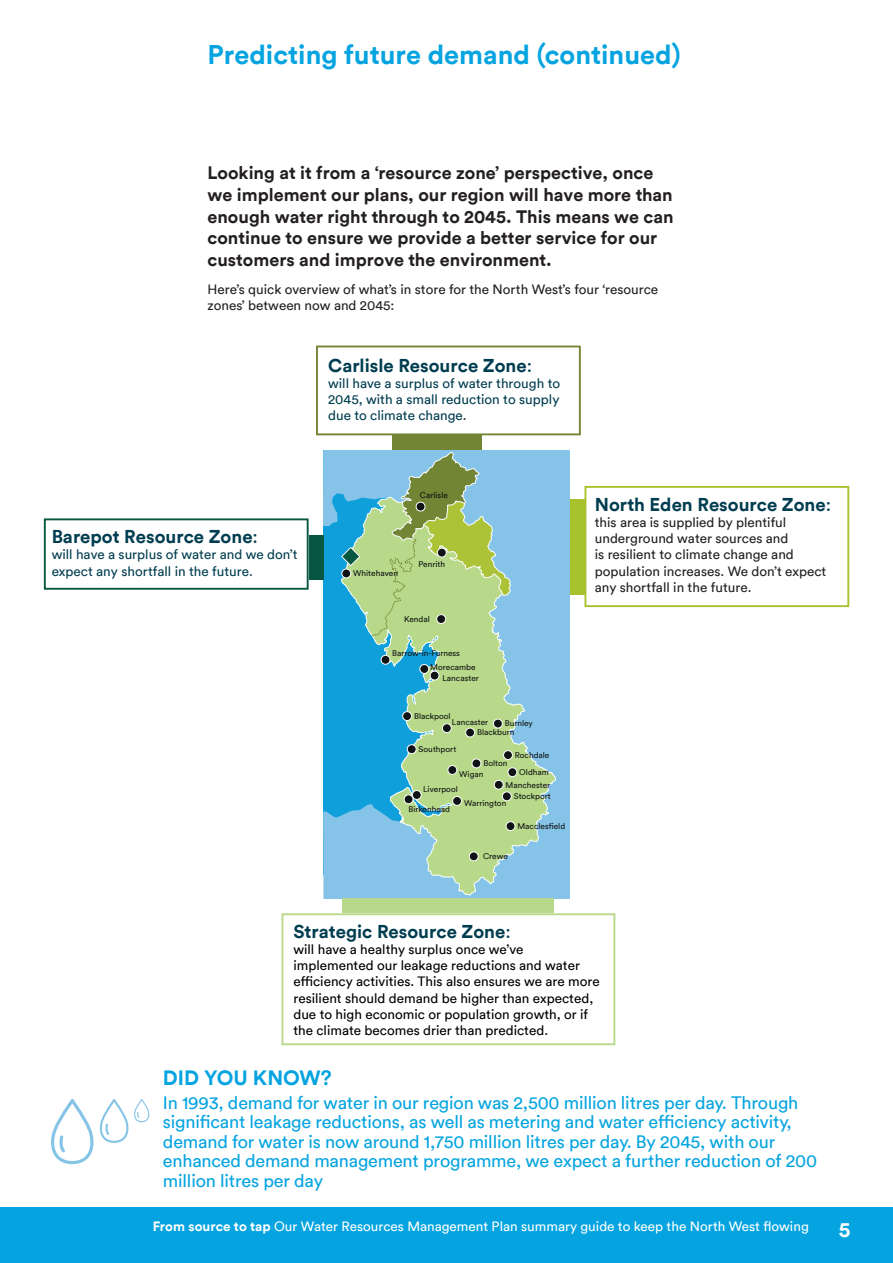
<style>
.page{position:relative;width:893px;height:1263px;background:#fff}
.page>*{position:absolute;margin:0;border:0;box-sizing:border-box;transform-origin:0 0}
.t1{font:700 27px "Circular TT";color:#05a4e0}
.t2{font:700 21px "Circular TT";color:#fff}
.t3{font:700 20.7px "Circular TT";color:#05a4e0}
.t4{font:700 18.6px "Circular TT";color:#013d50}
.t5{font:18px/19.4px "Circular TT";letter-spacing:-.01em;color:#05a4e0}
.t6{font:700 18px/21.6px "Circular TT";color:#231f20}
.t7{font:13.5px/16.2px "Circular TT";color:#000}
.t8{font:13.5px/16.2px "Circular TT";color:#231f20}
.t9{font:13.5px/16.2px "Circular TT";color:#013d50;text-align:justify}
.t10{font:13.5px "Circular TT";color:#fff}
.t11{font:8.25px/14.2px "Circular TT";color:#101315}
.s1{font-weight:400}
.s2{color:#231f20}
.s3{font-weight:700}
</style>
<div class="page">
<div style="left:44px;top:518px;width:265px;height:72px;border:2px solid #065641"></div>
<svg style="left:323px;top:450px;width:247px;height:448px;background:#5bb7e3"></svg>
<div style="left:584px;top:486px;width:265px;height:121px;border:2px solid #a7c22d"></div>
<div style="left:316px;top:346px;width:265px;height:89px;border:2px solid #728534"></div>
<svg style="left:341px;top:452px;width:215px;height:443px;background:#81c5c2"></svg>
<svg style="left:372px;top:453px;width:139px;height:183px;background:#a1c793"></svg>
<div style="left:416px;top:502px;width:9px;height:9px;background:#101315;border-radius:50%"></div>
<div style="left:416px;top:502px;width:9px;height:9px;border:1px solid #fff;border-radius:50%"></div>
<div style="left:437px;top:548px;width:9px;height:9px;background:#101315;border-radius:50%"></div>
<div style="left:437px;top:548px;width:10px;height:9px;border:1px solid #fff;border-radius:50%"></div>
<div style="left:342px;top:569px;width:9px;height:9px;background:#101315;border-radius:50%"></div>
<div style="left:341px;top:568px;width:10px;height:10px;border:1px solid #fff;border-radius:50%"></div>
<div style="left:437px;top:614px;width:9px;height:9px;background:#101315;border-radius:50%"></div>
<div style="left:436px;top:614px;width:10px;height:10px;border:1px solid #fff;border-radius:50%"></div>
<div style="left:381px;top:655px;width:9px;height:9px;background:#101315;border-radius:50%"></div>
<div style="left:381px;top:655px;width:9px;height:10px;border:1px solid #fff;border-radius:50%"></div>
<div style="left:420px;top:664px;width:9px;height:9px;background:#101315;border-radius:50%"></div>
<div style="left:419px;top:664px;width:10px;height:10px;border:1px solid #fff;border-radius:50%"></div>
<div style="left:430px;top:671px;width:9px;height:9px;background:#101315;border-radius:50%"></div>
<div style="left:430px;top:671px;width:9px;height:9px;border:1px solid #fff;border-radius:50%"></div>
<div style="left:403px;top:712px;width:9px;height:8px;background:#101315;border-radius:50%"></div>
<div style="left:402px;top:711px;width:10px;height:10px;border:1px solid #fff;border-radius:50%"></div>
<div style="left:407px;top:745px;width:9px;height:9px;background:#101315;border-radius:50%"></div>
<div style="left:407px;top:744px;width:10px;height:10px;border:1px solid #fff;border-radius:50%"></div>
<div style="left:503px;top:751px;width:9px;height:8px;background:#101315;border-radius:50%"></div>
<div style="left:503px;top:750px;width:10px;height:10px;border:1px solid #fff;border-radius:50%"></div>
<div style="left:472px;top:759px;width:9px;height:9px;background:#101315;border-radius:50%"></div>
<div style="left:471px;top:758px;width:10px;height:10px;border:1px solid #fff;border-radius:50%"></div>
<div style="left:448px;top:765px;width:9px;height:9px;background:#101315;border-radius:50%"></div>
<div style="left:447px;top:765px;width:10px;height:10px;border:1px solid #fff;border-radius:50%"></div>
<div style="left:508px;top:768px;width:9px;height:9px;background:#101315;border-radius:50%"></div>
<div style="left:507px;top:767px;width:10px;height:10px;border:1px solid #fff;border-radius:50%"></div>
<div style="left:494px;top:780px;width:9px;height:9px;background:#101315;border-radius:50%"></div>
<div style="left:494px;top:780px;width:10px;height:10px;border:1px solid #fff;border-radius:50%"></div>
<div style="left:502px;top:792px;width:9px;height:9px;background:#101315;border-radius:50%"></div>
<div style="left:502px;top:791px;width:10px;height:10px;border:1px solid #fff;border-radius:50%"></div>
<div style="left:453px;top:796px;width:9px;height:9px;background:#101315;border-radius:50%"></div>
<div style="left:452px;top:796px;width:10px;height:10px;border:1px solid #fff;border-radius:50%"></div>
<div style="left:506px;top:822px;width:9px;height:8px;background:#101315;border-radius:50%"></div>
<div style="left:506px;top:821px;width:9px;height:10px;border:1px solid #fff;border-radius:50%"></div>
<div style="left:469px;top:852px;width:9px;height:9px;background:#101315;border-radius:50%"></div>
<div style="left:469px;top:851px;width:10px;height:10px;border:1px solid #fff;border-radius:50%"></div>
<div style="left:412px;top:790px;width:9px;height:9px;background:#101315;border-radius:50%"></div>
<div style="left:412px;top:790px;width:10px;height:10px;border:1px solid #fff;border-radius:50%"></div>
<div style="left:404px;top:795px;width:9px;height:9px;background:#101315;border-radius:50%"></div>
<div style="left:404px;top:794px;width:9px;height:10px;border:1px solid #fff;border-radius:50%"></div>
<div style="left:442px;top:724px;width:9px;height:9px;background:#101315;border-radius:50%"></div>
<div style="left:442px;top:723px;width:10px;height:10px;border:1px solid #fff;border-radius:50%"></div>
<div style="left:466px;top:728px;width:9px;height:9px;background:#101315;border-radius:50%"></div>
<div style="left:465px;top:728px;width:10px;height:9px;border:1px solid #fff;border-radius:50%"></div>
<div style="left:493px;top:719px;width:9px;height:9px;background:#101315;border-radius:50%"></div>
<div style="left:493px;top:719px;width:10px;height:9px;border:1px solid #fff;border-radius:50%"></div>
<svg style="left:340px;top:546px;width:22px;height:21px"></svg>
<div style="left:392px;top:435px;width:90px;height:15px;background:#728534"></div>
<div style="left:570px;top:499px;width:14px;height:95px;background:#a7c22d"></div>
<div style="left:309px;top:535px;width:14px;height:44px;background:#065641"></div>
<div style="left:281px;top:913px;width:334px;height:132px;border:2px solid #b8d989"></div>
<div style="left:342px;top:898px;width:212px;height:15px;background:#b8d989"></div>
<svg style="left:51px;top:1099px;width:99px;height:65px"></svg>
<div style="left:0;top:1208px;width:893px;height:55px;background:#05a4e0"></div>
<h2 class="t1" style="left:207px;top:37px;width:475px">Predicting future demand (continued)</h2>
<p class="t6" style="left:207px;top:162px;width:468px">Looking at it from a ‘resource zone’ perspective, once we implement our plans, our region will have more than enough water right through to 2045. This means we can continue to ensure we provide a better service for our customers and improve the environment.</p>
<p class="t8" style="left:207px;top:281px;width:452px">Here’s quick overview of what’s in store for the North West’s four ‘resource zones’ between now and 2045:</p>
<h4 class="t4" style="left:328px;top:353px;width:205px">Carlisle Resource Zone<span class="s1">:</span></h4>
<p class="t9" style="left:328px;top:375px;width:234px">will have a surplus of water through to 2045, with a small reduction to supply due to climate change<span class="s2">.</span></p>
<h4 class="t4" style="left:52px;top:524px;width:208px">Barepot Resource Zone<span class="s1">:</span></h4>
<p class="t9" style="left:52px;top:546px;width:247px">will have a surplus of water and we don’t expect any shortfall in the future.</p>
<p class="t11" style="left:420px;top:488px;width:29px">Carlisle</p>
<p class="t11" style="left:353px;top:566px;width:46px">Whitehaven</p>
<p class="t11" style="left:419px;top:557px;width:28px">Penrith</p>
<p class="t11" style="left:404px;top:612px;width:27px">Kendal</p>
<p class="t11" style="left:430px;top:646px;width:47px;text-indent:-38px">Barrow-in-Furness<br>Morecambe</p>
<p class="t11" style="left:442px;top:671px;width:38px">Lancaster</p>
<p class="t11" style="left:414px;top:709px;width:38px">Blackpool</p>
<p class="t11" style="left:419px;top:742px;width:39px">Southport</p>
<p class="t11" style="left:477px;top:717px;width:39px;line-height:10.5px;text-indent:-25px">Lancaster<br>Blackburn</p>
<p class="t11" style="left:505px;top:716px;width:30px">Burnley</p>
<p class="t11" style="left:515px;top:748px;width:36px">Rochdale</p>
<p class="t11" style="left:459px;top:758px;width:50px;line-height:10.4px;text-indent:24px">Bolton<br>Wigan</p>
<p class="t11" style="left:506px;top:766px;width:46px;line-height:12.6px;text-align:right">Oldham<br>Manchester</p>
<p class="t11" style="left:514px;top:789px;width:39px">Stockport</p>
<p class="t11" style="left:464px;top:796px;width:44px">Warrington</p>
<p class="t11" style="left:517px;top:819px;width:49px">Macclesfield</p>
<p class="t11" style="left:483px;top:849px;width:26px">Crewe</p>
<p class="t11" style="left:423px;top:782px;width:36px">Liverpool</p>
<p class="t11" style="left:408px;top:801px;width:43px">Birkenhead</p>
<p class="t4" style="left:595px;top:492px;width:238px">North Eden Resource Zone<span class="s1">:</span></p>
<p class="t8" style="left:595px;top:514px;width:195px">this area is supplied by plentiful underground water sources and</p>
<p class="t8" style="left:595px;top:546px;width:201px">is resilient to climate change and</p>
<p class="t8" style="left:595px;top:563px;width:233px">population increases. We don’t expect any shortfall in the future.</p>
<p class="t4" style="left:293px;top:919px;width:219px">Strategic Resource Zone<span class="s1">:</span></p>
<p class="t7" style="left:293px;top:941px;width:308px">will have a healthy surplus once we’ve implemented our leakage reductions and water efficiency activities. This also ensures we are more resilient should demand be higher than expected, due to high economic or population growth, or if the climate becomes drier than predicted.</p>
<p class="t3" style="left:163px;top:1064px;width:170px">DID YOU KNOW?</p>
<p class="t5" style="left:163px;top:1093px;width:656px">In 1993, demand for water in our region was 2,500 million litres per day. Through significant leakage reductions, as well as metering and water efficiency activity, demand for water is now around 1,750 million litres per day. By 2045, with our enhanced demand management programme, we expect a further reduction of 200</p>
<p class="t5" style="left:163px;top:1170px;width:162px">million litres per day</p>
<p class="t10" style="left:153px;top:1218px;width:657px"><span class="s3">From source to tap</span> Our Water Resources Management Plan summary guide to keep the North West flowing</p>
<p class="t2" style="left:839px;top:1216px;width:13px">5</p>
</div>
